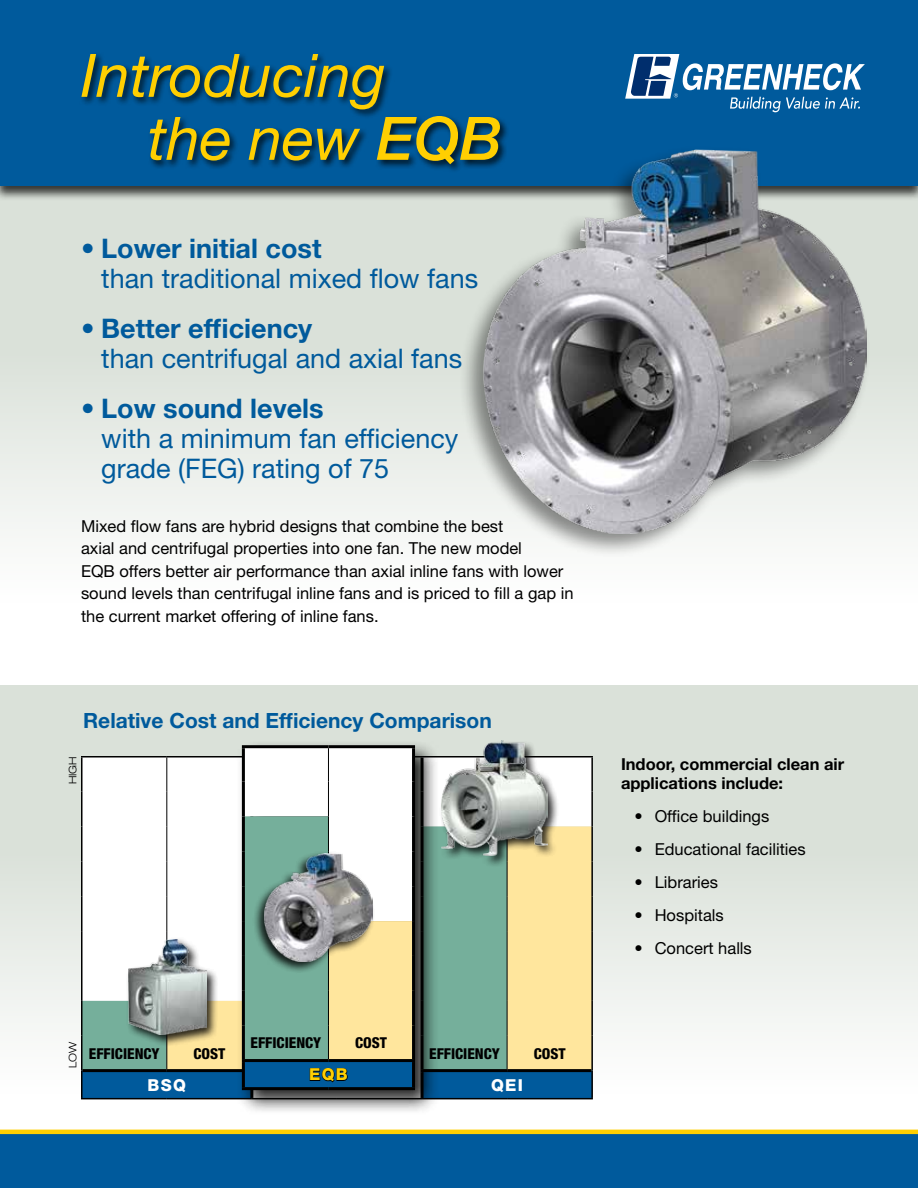
<style>
.page{position:relative;width:918px;height:1188px;background:#fff}
.page>*{position:absolute;margin:0;border:0;box-sizing:border-box;transform-origin:0 0}
.t1{font:italic 60px/63px "Helvetica Neue LT Std";color:#ffcf01}
.t2{font:27px/30px "Helvetica Neue LT Std";color:#005a9c}
.t3{font:700 27px "Helvetica Neue LT Std";color:#005a9c}
.t4{font:700 21px "Helvetica Neue LT Std";color:#005a9c}
.t5{font:16.5px/22.5px "Helvetica Neue LT Std";color:#000}
.t6{font:700 16.5px/19.5px "Helvetica Neue LT Std";color:#000}
.t7{font:800 16.5px "Helvetica Neue LT Std";letter-spacing:.08em;color:#fff}
.t8{font:800 16.5px "Helvetica Neue LT Std";color:#ffcf01}
.t9{font:800 condensed 15px "Helvetica Neue LT Std";color:#000}
.t10{font:300 expanded 10.5px "Helvetica Neue LT Std";color:#000}
.s1{font-weight:500}
</style>
<div class="page">
<div style="left:0;top:685px;width:918px;height:453px;background:linear-gradient(to bottom,#d1dad0,#fefdfc)"></div>
<div style="left:0;top:179px;width:918px;height:469px;background:linear-gradient(to bottom,#cfd8cd,#fff)"></div>
<div style="left:0;top:0;width:918px;height:201px;background:#000;opacity:.75"></div>
<div style="left:0;top:0;width:918px;height:186px;background:#005a9c"></div>
<div style="left:459px;top:145px;width:412px;height:414px;background:#000;opacity:.45"></div>
<img style="left:484px;top:150px;width:383px;height:383px">
<svg style="left:625px;top:54px;width:240px;height:58px"></svg>
<div style="left:80px;top:52px;width:430px;height:121px;background:#000;opacity:.75"></div>
<div style="left:0;top:1134px;width:918px;height:54px;background:#005a9c"></div>
<hr style="left:0;top:1130px;width:918px;height:4px;background:#ffcf01">
<svg style="left:82px;top:758px;width:509px;height:68px"></svg>
<svg style="left:82px;top:826px;width:84px;height:242px"></svg>
<svg style="left:167px;top:826px;width:424px;height:242px;fill:#ffe69d"></svg>
<hr style="left:81px;top:756px;width:86px;height:2px;background:#000">
<hr style="left:81px;top:757px;width:1px;height:35px;background:#000">
<hr style="left:167px;top:756px;width:85px;height:2px;background:#000">
<hr style="left:507px;top:756px;width:86px;height:2px;background:#000">
<hr style="left:591px;top:757px;width:2px;height:35px;background:#000">
<hr style="left:81px;top:792px;width:1px;height:34px;background:#000">
<hr style="left:591px;top:792px;width:2px;height:34px;background:#000">
<hr style="left:81px;top:826px;width:1px;height:35px;background:#000">
<hr style="left:591px;top:826px;width:2px;height:35px;background:#000">
<hr style="left:81px;top:861px;width:1px;height:35px;background:#000">
<hr style="left:591px;top:861px;width:2px;height:35px;background:#000">
<hr style="left:81px;top:896px;width:1px;height:35px;background:#000">
<hr style="left:591px;top:896px;width:2px;height:35px;background:#000">
<hr style="left:81px;top:931px;width:1px;height:35px;background:#000">
<hr style="left:591px;top:931px;width:2px;height:35px;background:#000">
<hr style="left:81px;top:966px;width:1px;height:35px;background:#000">
<hr style="left:591px;top:966px;width:2px;height:35px;background:#000">
<hr style="left:81px;top:1001px;width:1px;height:35px;background:#000">
<hr style="left:591px;top:1001px;width:2px;height:35px;background:#000">
<hr style="left:81px;top:1036px;width:1px;height:35px;background:#000">
<hr style="left:591px;top:1071px;width:2px;height:27px;background:#000">
<hr style="left:507px;top:1098px;width:86px;height:1px;background:#000">
<hr style="left:166px;top:757px;width:1px;height:35px;background:#000">
<hr style="left:166px;top:792px;width:1px;height:34px;background:#000">
<hr style="left:166px;top:826px;width:1px;height:35px;background:#000">
<hr style="left:166px;top:861px;width:1px;height:35px;background:#000">
<hr style="left:166px;top:896px;width:1px;height:35px;background:#000">
<hr style="left:166px;top:931px;width:1px;height:35px;background:#000">
<hr style="left:166px;top:1036px;width:1px;height:33px;background:#000">
<hr style="left:591px;top:1036px;width:2px;height:35px;background:#000">
<hr style="left:507px;top:861px;width:1px;height:35px;background:#000">
<hr style="left:507px;top:896px;width:1px;height:35px;background:#000">
<hr style="left:507px;top:931px;width:1px;height:35px;background:#000">
<hr style="left:507px;top:966px;width:1px;height:35px;background:#000">
<hr style="left:507px;top:1001px;width:1px;height:35px;background:#000">
<hr style="left:507px;top:1036px;width:1px;height:33px;background:#000">
<div style="left:439px;top:739px;width:121px;height:128px;background:#000;opacity:.85"></div>
<img style="left:442px;top:741px;width:106px;height:114px">
<div style="left:125px;top:937px;width:94px;height:110px;background:#000;opacity:.85"></div>
<img style="left:129px;top:940px;width:77px;height:95px">
<div style="left:236px;top:739px;width:204px;height:376px;background:#000;opacity:.85"></div>
<svg style="left:245px;top:748px;width:167px;height:311px"></svg>
<div style="left:243px;top:1061px;width:171px;height:28px;background:#005a9c"></div>
<hr style="left:242px;top:745px;width:86px;height:3px;background:#000">
<hr style="left:242px;top:748px;width:3px;height:34px;background:#000">
<hr style="left:328px;top:745px;width:87px;height:3px;background:#000">
<hr style="left:412px;top:748px;width:3px;height:34px;background:#000">
<hr style="left:242px;top:782px;width:3px;height:34px;background:#000">
<hr style="left:412px;top:782px;width:3px;height:34px;background:#000">
<hr style="left:242px;top:816px;width:3px;height:35px;background:#000">
<hr style="left:412px;top:816px;width:3px;height:35px;background:#000">
<hr style="left:242px;top:851px;width:3px;height:35px;background:#000">
<hr style="left:412px;top:851px;width:3px;height:35px;background:#000">
<hr style="left:242px;top:886px;width:3px;height:35px;background:#000">
<hr style="left:412px;top:886px;width:3px;height:35px;background:#000">
<hr style="left:242px;top:921px;width:3px;height:35px;background:#000">
<hr style="left:412px;top:921px;width:3px;height:35px;background:#000">
<hr style="left:242px;top:956px;width:3px;height:35px;background:#000">
<hr style="left:412px;top:956px;width:3px;height:35px;background:#000">
<hr style="left:242px;top:991px;width:3px;height:35px;background:#000">
<hr style="left:412px;top:991px;width:3px;height:35px;background:#000">
<hr style="left:242px;top:1026px;width:3px;height:33px;background:#000">
<hr style="left:412px;top:1026px;width:3px;height:33px;background:#000">
<hr style="left:242px;top:1062px;width:3px;height:25px;background:#000">
<hr style="left:412px;top:1062px;width:3px;height:25px;background:#000">
<hr style="left:328px;top:1026px;width:1px;height:33px;background:#000">
<hr style="left:328px;top:748px;width:1px;height:34px;background:#000">
<hr style="left:328px;top:782px;width:1px;height:34px;background:#000">
<hr style="left:328px;top:816px;width:1px;height:35px;background:#000">
<hr style="left:328px;top:956px;width:1px;height:35px;background:#000">
<hr style="left:328px;top:991px;width:1px;height:35px;background:#000">
<hr style="left:242px;top:1059px;width:86px;height:3px;background:#000">
<hr style="left:328px;top:1059px;width:87px;height:3px;background:#000">
<svg style="left:81px;top:1068px;width:511px;height:31px"></svg>
<div style="left:253px;top:850px;width:122px;height:124px;background:#000;opacity:.85"></div>
<img style="left:265px;top:853px;width:108px;height:108px">
<h1 class="t1" style="left:148px;top:43px;width:356px;text-indent:-67px">Introducing<br>the new <span class="s1">EQB</span></h1>
<h2 class="t3" style="left:81px;top:231px;width:242px">• Lower initial cost</h2>
<h2 class="t2" style="left:101px;top:263px;width:379px">than traditional mixed flow fans</h2>
<h2 class="t3" style="left:81px;top:311px;width:233px">• Better efficiency</h2>
<h2 class="t2" style="left:101px;top:343px;width:363px">than centrifugal and axial fans</h2>
<h2 class="t3" style="left:81px;top:392px;width:244px">• Low sound levels</h2>
<h2 class="t2" style="left:101px;top:423px;width:359px">with a minimum fan efficiency grade (FEG) rating of 75</h2>
<p class="t5" style="left:81px;top:514px;width:494px">Mixed flow fans are hybrid designs that combine the best<br>axial and centrifugal properties into one fan. The new model<br>EQB offers better air performance than axial inline fans with lower sound levels than centrifugal inline fans and is priced to fill a gap in the current market offering of inline fans.</p>
<p class="t4" style="left:83px;top:707px;width:410px">Relative Cost and Efficiency Comparison</p>
<p class="t10" style="left:67px;top:784px;width:29px;rotate:-90deg">HIGH</p>
<p class="t10" style="left:67px;top:1068px;width:28px;rotate:-90deg">LOW</p>
<p class="t9" style="left:251px;top:1034px;width:72px">EFFICIENCY</p>
<p class="t9" style="left:355px;top:1034px;width:33px">COST</p>
<p class="t8" style="left:309px;top:1065px;width:40px">EQB</p>
<p class="t9" style="left:89px;top:1044px;width:72px">EFFICIENCY</p>
<p class="t9" style="left:193px;top:1044px;width:33px">COST</p>
<p class="t9" style="left:429px;top:1044px;width:72px">EFFICIENCY</p>
<p class="t9" style="left:534px;top:1044px;width:33px">COST</p>
<p class="t7" style="left:148px;top:1075px;width:40px">BSQ</p>
<p class="t7" style="left:491px;top:1075px;width:33px">QEI</p>
<p class="t6" style="left:621px;top:754px;width:225px">Indoor, commercial clean air applications include:</p>
<p class="t5" style="left:634px;top:805px;width:136px">• Office buildings</p>
<p class="t5" style="left:634px;top:838px;width:173px">• Educational facilities</p>
<p class="t5" style="left:634px;top:871px;width:85px">• Libraries</p>
<p class="t5" style="left:634px;top:904px;width:91px">• Hospitals</p>
<p class="t5" style="left:634px;top:937px;width:119px">• Concert halls</p>
</div>
